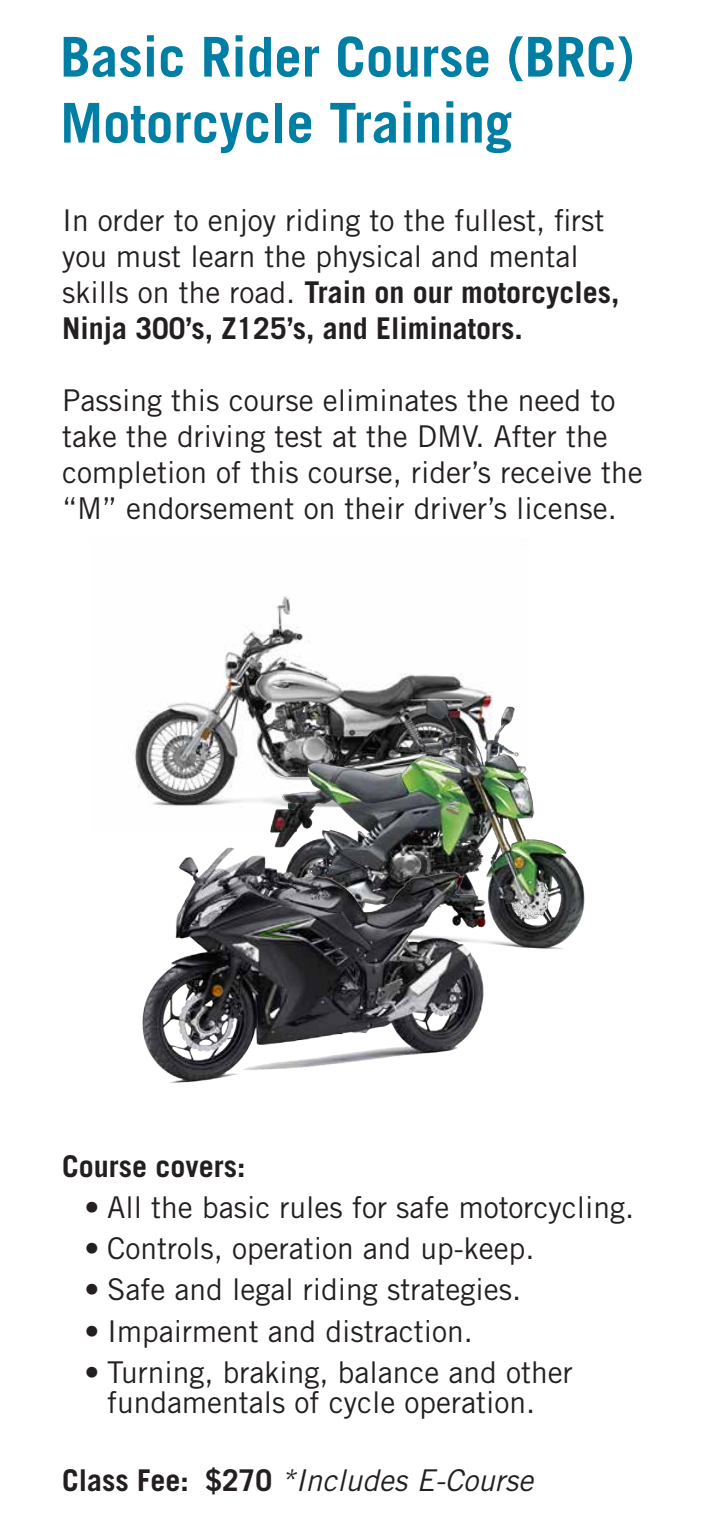
<style>
.page{position:relative;width:720px;height:1530px;background:#fff}
.page>*{position:absolute;margin:0;border:0;box-sizing:border-box;transform-origin:0 0}
.t1{font:700 55px/66px "Trade Gothic LT Std";color:#007ea4}
.t2{font:30px/36px "Trade Gothic LT Std";color:#231f20}
.t3{font:italic 30px "Trade Gothic LT Std";color:#231f20}
.t4{font:700 30px "Trade Gothic LT Std";color:#231f20}
.s1{font-weight:700}
.s2{font-weight:700;font-style:normal}
</style>
<div class="page">
<img style="left:134px;top:596px;width:329px;height:211px">
<img style="left:183px;top:686px;width:402px;height:263px">
<img style="left:142px;top:823px;width:367px;height:260px">
<h1 class="t1" style="left:60px;top:23px;width:576px">Basic Rider Course (BRC)<br>Motorcycle Training</h1>
<p class="t2" style="left:62px;top:202px;width:559px">In order to enjoy riding to the fullest, first you must learn the physical and mental skills on the road. <span class="s1">Train on our motorcycles, Ninja 300’s, Z125’s, and Eliminators.</span></p>
<p class="t2" style="left:62px;top:382px;width:582px">Passing this course eliminates the need to take the driving test at the DMV. After the completion of this course, rider’s receive the “M” endorsement on their driver’s license.</p>
<p class="t4" style="left:62px;top:1147px;width:185px">Course covers:</p>
<p class="t2" style="left:85px;top:1189px;width:551px">• All the basic rules for safe motorcycling.</p>
<p class="t2" style="left:85px;top:1230px;width:451px">• Controls, operation and up-keep.</p>
<p class="t2" style="left:85px;top:1271px;width:438px">• Safe and legal riding strategies.</p>
<p class="t2" style="left:85px;top:1313px;width:390px">• Impairment and distraction.</p>
<p class="t2" style="left:85px;top:1357px;width:490px;line-height:30px;text-align:center">• Turning, braking, balance and other fundamentals of cycle operation.</p>
<p class="t3" style="left:62px;top:1462px;width:472px"><span class="s2">Class Fee: $270</span> *Includes E-Course</p>
</div>
